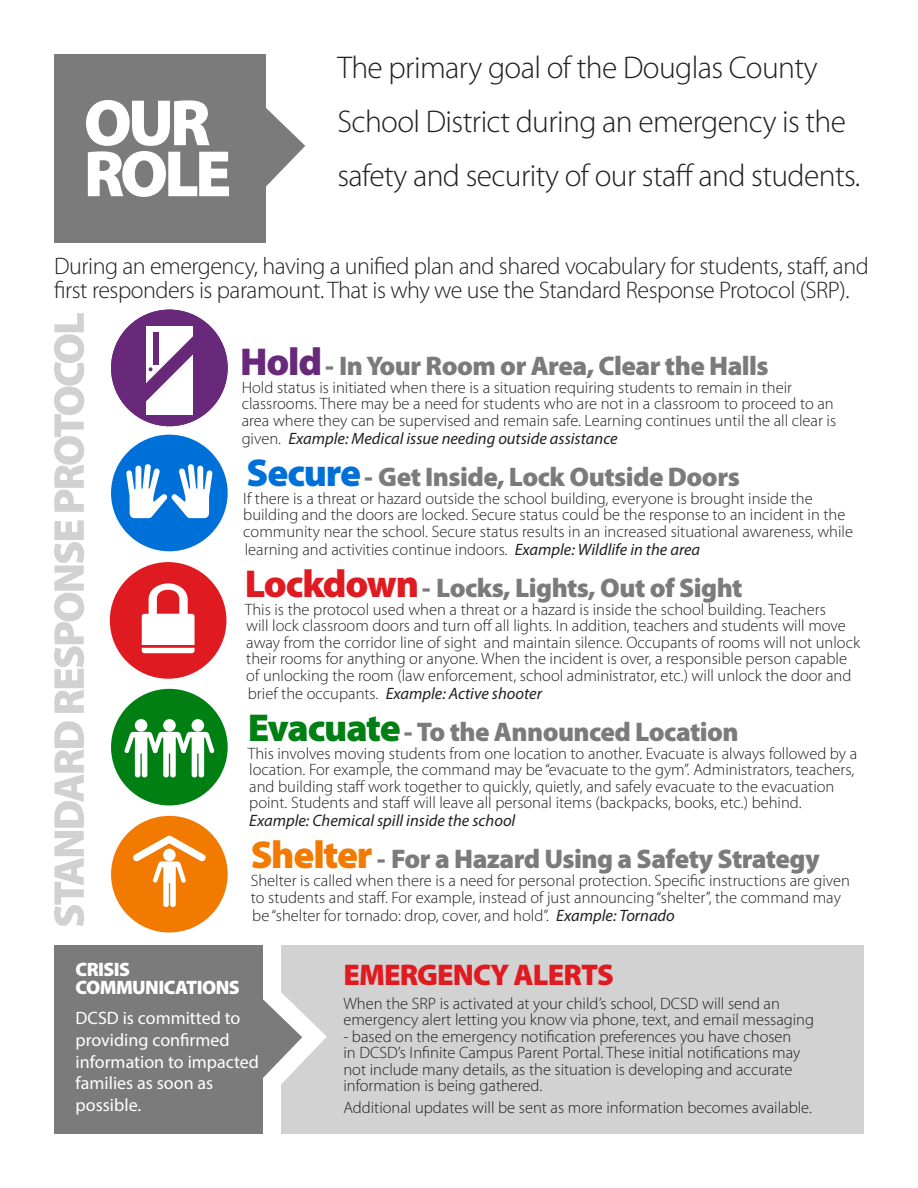
<style>
.page{position:relative;width:918px;height:1188px;background:#fff}
.page>*{position:absolute;margin:0;border:0;box-sizing:border-box;transform-origin:0 0}
.t1{font:900 66px "Myriad Pro";letter-spacing:-.06em;color:#fff}
.t2{font:300 31.5px/54px "Myriad Pro";letter-spacing:-.02em;color:#231f20}
.t3{font:900 30px "Myriad Pro";letter-spacing:-.03em;color:#e01a21}
.t4{font:900 27px "Myriad Pro";letter-spacing:-.02em;color:#7b7b7b}
.t5{font:300 24px/24px "Myriad Pro";letter-spacing:-.02em;color:#231f20}
.t6{font:900 19.5px "Myriad Pro";letter-spacing:-.03em;color:#fff}
.t7{font:18px/21.6px "Myriad Pro";color:#fff}
.t8{font:300 16.5px/16.5px "Myriad Pro";color:#231f20}
.t9{font:italic 16.5px "Myriad Pro";color:#231f20}
.s1{font-size:39px;color:#69297a}
.s2{font-weight:300;font-style:normal}
.s3{font-size:39px;color:#0070d9}
.s4{font-weight:400;font-style:italic}
.s5{font-size:39px;color:#e01a21}
.s6{font-size:39px;color:#008012}
.s7{font-size:39px;color:#f27a00}
</style>
<div class="page">
<div style="left:54px;top:54px;width:211px;height:189px;background:#7b7b7b"></div>
<svg style="left:265px;top:105px;width:40px;height:83px"></svg>
<div style="left:281px;top:945px;width:582px;height:189px;background:#d2d2d2"></div>
<div style="left:54px;top:945px;width:208px;height:189px;background:#7b7b7b"></div>
<svg style="left:262px;top:987px;width:65px;height:101px"></svg>
<div style="left:111px;top:310px;width:117px;height:116px;background:#69297a;border-radius:50%"></div>
<div style="left:146px;top:326px;width:47px;height:88px;background:#fff"></div>
<div style="left:153px;top:332px;width:6px;height:33px;background:#69297a"></div>
<svg style="left:146px;top:336px;width:47px;height:66px"></svg>
<div style="left:111px;top:689px;width:117px;height:116px;background:#008012;border-radius:50%"></div>
<div style="left:135px;top:719px;width:12px;height:13px;background:#fff;border-radius:50%"></div>
<div style="left:163px;top:719px;width:13px;height:13px;background:#fff;border-radius:50%"></div>
<svg style="left:124px;top:732px;width:90px;height:45px"></svg>
<div style="left:192px;top:719px;width:12px;height:13px;background:#fff;border-radius:50%"></div>
<div style="left:111px;top:816px;width:117px;height:117px;background:#f27a00;border-radius:50%"></div>
<svg style="left:133px;top:836px;width:73px;height:71px"></svg>
<div style="left:163px;top:849px;width:13px;height:12px;background:#fff;border-radius:50%"></div>
<div style="left:111px;top:435px;width:117px;height:116px;background:#0070d9;border-radius:50%"></div>
<svg style="left:126px;top:464px;width:86px;height:54px"></svg>
<div style="left:110px;top:562px;width:116px;height:117px;background:#e01a21;border-radius:50%"></div>
<svg style="left:142px;top:583px;width:53px;height:70px"></svg>
<svg style="left:54px;top:313px;width:30px;height:613px"></svg>
<p class="t1" style="left:84px;top:85px;width:128px">OUR</p>
<p class="t1" style="left:84px;top:136px;width:149px">ROLE</p>
<p class="t2" style="left:338px;top:41px;width:524px">The primary goal of the Douglas County<br>School District during an emergency is the safety and security of our staff and students.</p>
<p class="t5" style="left:54px;top:254px;width:816px">During an emergency, having a unified plan and shared vocabulary for students, staff, and first responders is paramount. That is why we use the Standard Response Protocol (SRP).</p>
<p class="t4" style="left:240px;top:350px;width:530px"><span class="s1">Hold</span>- In Your Room or Area, Clear the Halls</p>
<p class="t8" style="left:242px;top:379px;width:596px">Hold status is initiated when there is a situation requiring students to remain in their classrooms. There may be a need for students who are not in a classroom to proceed to an area where they can be supervised and remain safe. Learning continues until the all clear is</p>
<p class="t9" style="left:242px;top:428px;width:377px"><span class="s2">given.</span> Example: Medical issue needing outside assistance</p>
<p class="t4" style="left:247px;top:461px;width:495px"><span class="s3">Secure</span>- Get Inside, Lock Outside Doors</p>
<p class="t8" style="left:243px;top:490px;width:611px">If there is a threat or hazard outside the school building, everyone is brought inside the building and the doors are locked. Secure status could be the response to an incident in the community near the school. Secure status results in an increased situational awareness, while</p>
<p class="t8" style="left:245px;top:541px;width:457px">learning and activities continue indoors. <span class="s4">Example: Wildlife in the area</span></p>
<p class="t4" style="left:245px;top:572px;width:499px"><span class="s5">Lockdown</span>- Locks, Lights, Out of Sight</p>
<p class="t8" style="left:245px;top:601px;width:617px">This is the protocol used when a threat or a hazard is inside the school building. Teachers<br>will lock classroom doors and turn off all lights. In addition, teachers and students will move away from the corridor line of sight and maintain silence. Occupants of rooms will not unlock their rooms for anything or anyone. When the incident is over, a responsible person capable of unlocking the room (law enforcement, school administrator, etc.) will unlock the door and</p>
<p class="t9" style="left:248px;top:683px;width:296px"><span class="s2">brief the occupants.</span> Example: Active shooter</p>
<p class="t4" style="left:248px;top:716px;width:493px"><span class="s6">Evacuate</span>- To the Announced Location</p>
<p class="t8" style="left:248px;top:745px;width:611px">This involves moving students from one location to another. Evacuate is always followed by a location. For example, the command may be “evacuate to the gym”. Administrators, teachers, and building staff work together to quickly, quietly, and safely evacuate to the evacuation point. Students and staff will leave all personal items (backpacks, books, etc.) behind.</p>
<p class="t9" style="left:249px;top:811px;width:268px">Example: Chemical spill inside the school</p>
<p class="t4" style="left:251px;top:844px;width:570px"><span class="s7">Shelter</span> - For a Hazard Using a Safety Strategy</p>
<p class="t8" style="left:251px;top:873px;width:601px">Shelter is called when there is a need for personal protection. Specific instructions are given to students and staff. For example, instead of just announcing “shelter”, the command may</p>
<p class="t8" style="left:252px;top:907px;width:424px">be “shelter for tornado: drop, cover, and hold”. <span class="s4">Example: Tornado</span></p>
<p class="t6" style="left:76px;top:958px;width:56px">CRISIS</p>
<p class="t6" style="left:76px;top:976px;width:166px">COMMUNICATIONS</p>
<p class="t7" style="left:76px;top:1007px;width:185px">DCSD is committed to providing confirmed information to impacted families as soon as possible.</p>
<p class="t3" style="left:343px;top:958px;width:272px">EMERGENCY ALERTS</p>
<p class="t8" style="left:343px;top:995px;width:472px">When the SRP is activated at your child’s school, DCSD will send an emergency alert letting you know via phone, text, and email messaging</p>
<p class="t8" style="left:343px;top:1028px;width:458px">- based on the emergency notification preferences you have chosen in DCSD’s Infinite Campus Parent Portal. These initial notifications may not include many details, as the situation is developing and accurate information is being gathered.</p>
<p class="t8" style="left:343px;top:1099px;width:470px">Additional updates will be sent as more information becomes available.</p>
</div>
